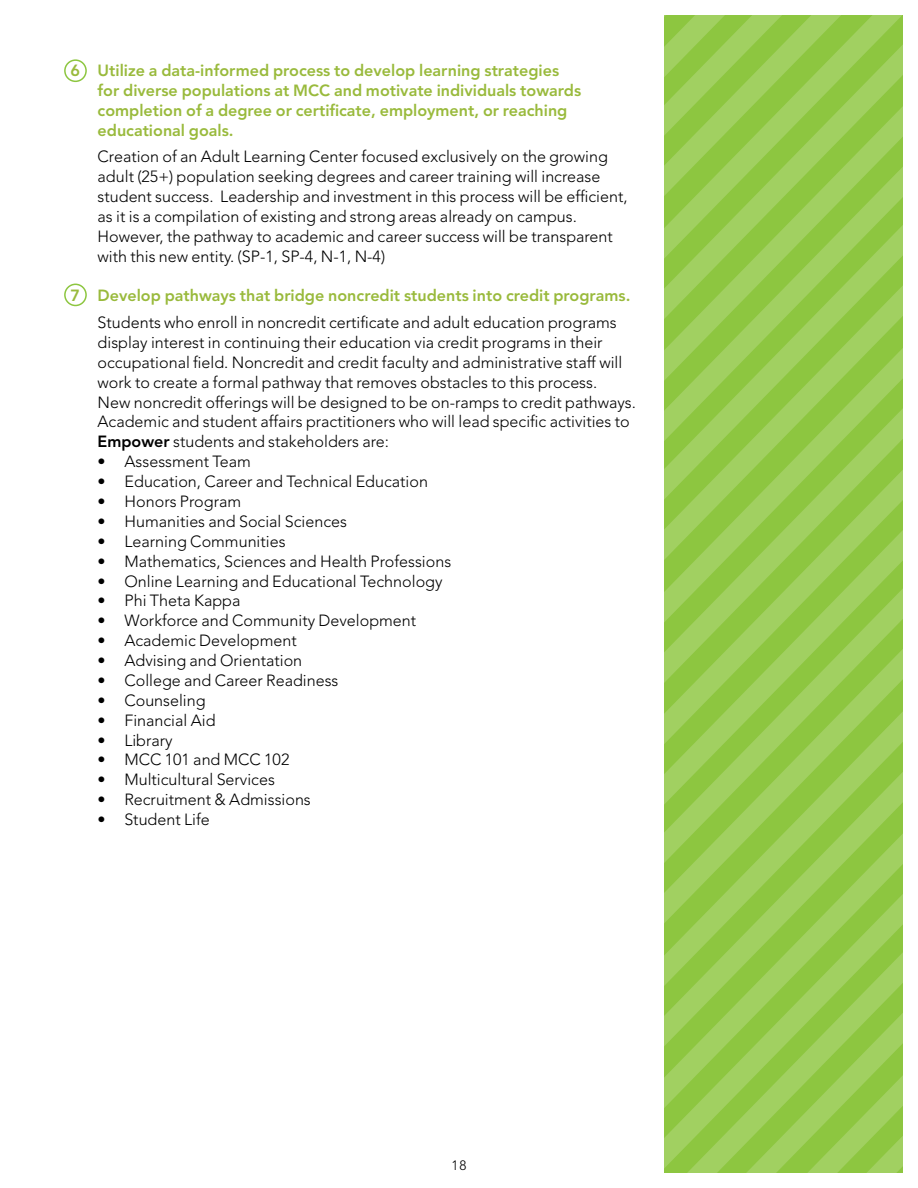
<style>
.page{position:relative;width:918px;height:1188px;background:#fff}
.page>*{position:absolute;margin:0;border:0;box-sizing:border-box;transform-origin:0 0}
.t1{font:300 16.2px/20px "Avenir LT Std";color:#000}
.t2{font:800 16.2px/20px "Avenir LT Std";color:#99ba3c}
.t3{font:300 13.5px "Avenir LT Std";color:#000}
.s1{font-weight:800}
</style>
<div class="page">
<svg style="left:664px;top:1148px;width:239px;height:25px;background:#97cb50"></svg>
<svg style="left:664px;top:1118px;width:239px;height:30px;background:#97cb50"></svg>
<svg style="left:664px;top:1089px;width:239px;height:29px;background:#97cb50"></svg>
<svg style="left:664px;top:1059px;width:239px;height:30px;background:#97cb50"></svg>
<svg style="left:664px;top:1032px;width:239px;height:27px;background:#97cb50"></svg>
<svg style="left:664px;top:1002px;width:239px;height:30px;background:#97cb50"></svg>
<svg style="left:664px;top:973px;width:239px;height:29px;background:#97cb50"></svg>
<svg style="left:664px;top:944px;width:239px;height:29px;background:#97cb50"></svg>
<svg style="left:664px;top:914px;width:239px;height:30px;background:#96ca50"></svg>
<svg style="left:664px;top:885px;width:239px;height:29px;background:#96ca50"></svg>
<svg style="left:664px;top:857px;width:239px;height:28px;background:#96ca50"></svg>
<svg style="left:664px;top:828px;width:239px;height:29px;background:#96ca50"></svg>
<svg style="left:664px;top:796px;width:239px;height:32px;background:#97ca50"></svg>
<svg style="left:664px;top:767px;width:239px;height:29px;background:#97cb50"></svg>
<svg style="left:664px;top:737px;width:239px;height:30px;background:#97ca50"></svg>
<svg style="left:664px;top:708px;width:239px;height:29px;background:#97cb50"></svg>
<svg style="left:664px;top:680px;width:239px;height:28px;background:#96ca50"></svg>
<svg style="left:664px;top:16px;width:239px;height:664px;background:#96ca50"></svg>
<svg style="left:664px;top:16px;width:229px;height:635px;background:#97cb51"></svg>
<div style="left:64px;top:59px;width:23px;height:23px;border:2px solid #8dc640;border-radius:50%"></div>
<div style="left:64px;top:284px;width:23px;height:22px;border:2px solid #8dc640;border-radius:50%"></div>
<p class="t2" style="left:98px;top:60px;width:485px;text-indent:-27px">6 Utilize a data-informed process to develop learning strategies for diverse populations at MCC and motivate individuals towards completion of a degree or certificate, employment, or reaching educational goals.</p>
<p class="t1" style="left:98px;top:147px;width:531px">Creation of an Adult Learning Center focused exclusively on the growing adult (25+) population seeking degrees and career training will increase student success. Leadership and investment in this process will be efficient, as it is a compilation of existing and strong areas already on campus.<br>However, the pathway to academic and career success will be transparent with this new entity. (SP-1, SP-4, N-1, N-4)</p>
<p class="t2" style="left:71px;top:286px;width:561px">7 Develop pathways that bridge noncredit students into credit programs.</p>
<p class="t1" style="left:98px;top:313px;width:540px">Students who enroll in noncredit certificate and adult education programs display interest in continuing their education via credit programs in their occupational field. Noncredit and credit faculty and administrative staff will work to create a formal pathway that removes obstacles to this process.<br>New noncredit offerings will be designed to be on-ramps to credit pathways.<br>Academic and student affairs practitioners who will lead specific activities to <span class="s1">Empower</span> students and stakeholders are:</p>
<p class="t1" style="left:98px;top:452px;width:155px">• Assessment Team</p>
<p class="t1" style="left:98px;top:472px;width:332px">• Education, Career and Technical Education</p>
<p class="t1" style="left:98px;top:491px;width:145px">• Honors Program</p>
<p class="t1" style="left:98px;top:511px;width:251px">• Humanities and Social Sciences</p>
<p class="t1" style="left:98px;top:531px;width:190px">• Learning Communities</p>
<p class="t1" style="left:98px;top:551px;width:355px">• Mathematics, Sciences and Health Professions</p>
<p class="t1" style="left:98px;top:571px;width:347px">• Online Learning and Educational Technology</p>
<p class="t1" style="left:98px;top:591px;width:145px">• Phi Theta Kappa</p>
<p class="t1" style="left:97px;top:611px;width:320px">• Workforce and Community Development</p>
<p class="t1" style="left:97px;top:631px;width:201px">• Academic Development</p>
<p class="t1" style="left:97px;top:651px;width:206px">• Advising and Orientation</p>
<p class="t1" style="left:97px;top:670px;width:243px">• College and Career Readiness</p>
<p class="t1" style="left:97px;top:690px;width:110px">• Counseling</p>
<p class="t1" style="left:97px;top:710px;width:120px">• Financial Aid</p>
<p class="t1" style="left:97px;top:730px;width:77px">• Library</p>
<p class="t1" style="left:97px;top:750px;width:193px">• MCC 101 and MCC 102</p>
<p class="t1" style="left:97px;top:770px;width:179px">• Multicultural Services</p>
<p class="t1" style="left:97px;top:790px;width:215px">• Recruitment &amp; Admissions</p>
<p class="t1" style="left:97px;top:810px;width:114px">• Student Life</p>
<p class="t3" style="left:451px;top:1157px;width:17px">18</p>
</div>
